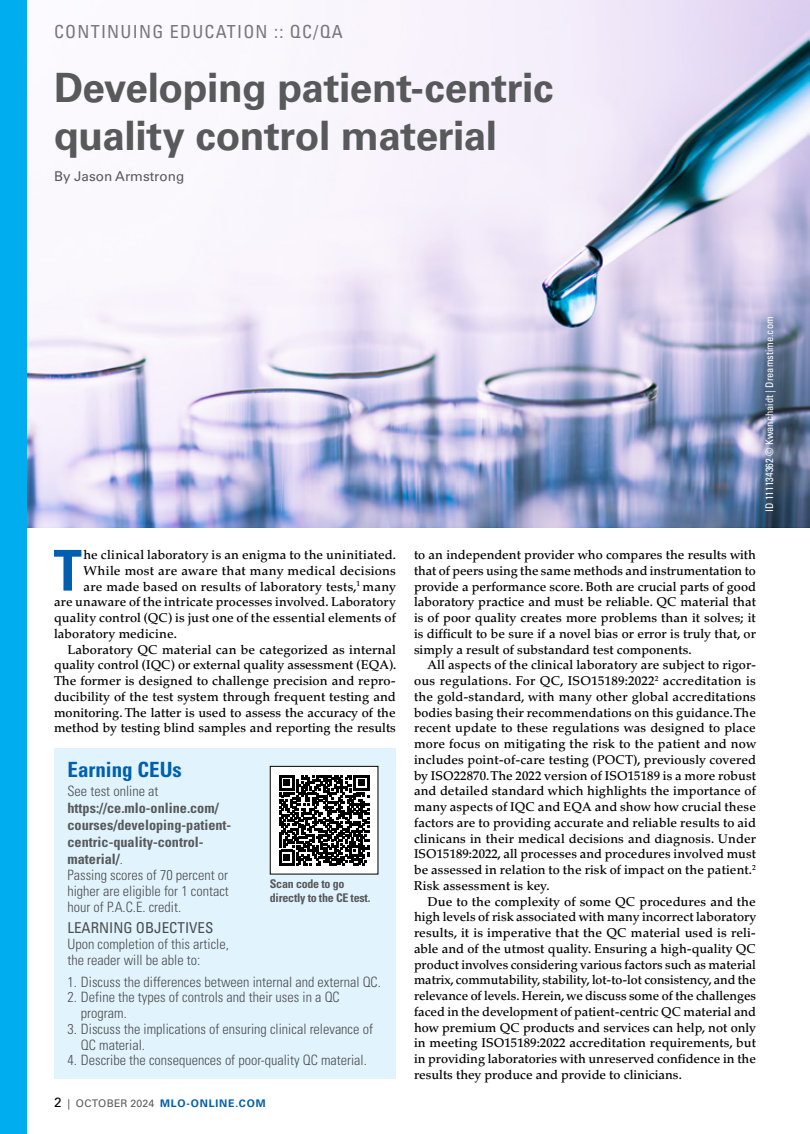
<style>
.page{position:relative;width:810px;height:1134px;background:#fff}
.page>*{position:absolute;margin:0;border:0;box-sizing:border-box;transform-origin:0 0}
.t1{font:700 condensed 56.4px "Univers LT Std";color:#005fae}
.t2{font:700 40.5px/47.2px "Univers LT Std";letter-spacing:-.01em;color:#58595b}
.t3{font:700 condensed 21px "Univers LT Std";color:#005fae}
.t4{font:condensed 18px "Univers LT Std";letter-spacing:.07em;color:#77787b}
.t5{font:condensed 15px "Univers LT Std";color:#4d4d4f}
.t6{font:300 condensed 14.25px/15.8px "Univers LT Std";color:#4d4d4f}
.t7{font:700 condensed 14.25px/17.1px "Univers LT Std";color:#58595b}
.t8{font:13.5px "Univers LT Std";color:#58595b}
.t9{font:500 12.75px/15.8px "Palatino LT Std";letter-spacing:.005em;color:#000;text-align:justify}
.t10{font:700 condensed 12px/13.5px "Univers LT Std";letter-spacing:-.02em;color:#58595b}
.t11{font:condensed 10.5px "Univers LT Std";color:#fff}
.t12{font:700 10.5px "Univers LT Std";letter-spacing:.075em;color:#005fae}
.s1{font-weight:300;color:#4d4d4f}
.s2{font-weight:400;font-size:13.5px;color:#000}
.s3{font-weight:400;color:#58595b}
</style>
<div class="page">
<img style="left:27px;top:0;width:783px;height:528px">
<div style="left:0;top:0;width:27px;height:1134px;background:#00aeef"></div>
<div style="left:54px;top:749px;width:342px;height:330px;background:#e1f4fd"></div>
<div style="left:270px;top:766px;width:108px;height:108px;background:#fff"></div>
<svg style="left:279px;top:775px;width:90px;height:90px"></svg>
<h3 class="t4" style="left:54px;top:20px;width:290px">CONTINUING EDUCATION :: QC/QA</h3>
<h2 class="t2" style="left:54px;top:65px;width:501px">Developing patient-centric quality control material</h2>
<p class="t8" style="left:54px;top:168px;width:132px">By Jason Armstrong</p>
<h1 class="t1" style="left:54px;top:536px;width:30px">T</h1>
<p class="t9" style="left:84px;top:547px;width:314px">he clinical laboratory is an enigma to the uninitiated.</p>
<p class="t9" style="left:84px;top:563px;width:314px">While most are aware that many medical decisions</p>
<p class="t9" style="left:84px;top:579px;width:314px">are made based on results of laboratory tests,<sup>1</sup> many</p>
<p class="t9" style="left:54px;top:594px;width:343px">are unaware of the intricate processes involved. Laboratory</p>
<p class="t9" style="left:54px;top:610px;width:343px">quality control (QC) is just one of the essential elements of</p>
<p class="t9" style="left:54px;top:626px;width:124px">laboratory medicine.</p>
<p class="t9" style="left:68px;top:642px;width:330px">Laboratory QC material can be categorized as internal</p>
<p class="t9" style="left:54px;top:657px;width:344px">quality control (IQC) or external quality assessment (EQA).</p>
<p class="t9" style="left:54px;top:673px;width:344px">The former is designed to challenge precision and repro-</p>
<p class="t9" style="left:54px;top:689px;width:343px">ducibility of the test system through frequent testing and</p>
<p class="t9" style="left:54px;top:705px;width:343px">monitoring. The latter is used to assess the accuracy of the</p>
<p class="t9" style="left:54px;top:720px;width:343px">method by testing blind samples and reporting the results</p>
<h3 class="t3" style="left:68px;top:757px;width:116px">Earning CEUs</h3>
<p class="t6" style="left:68px;top:783px;width:92px">See test online at</p>
<p class="t7" style="left:68px;top:799px;width:165px">https://ce.mlo-online.com/ courses/developing-patient&shy;centric-quality-control&shy;material/<span class="s1">.</span></p>
<p class="t6" style="left:68px;top:867px;width:163px;text-align:justify">Passing scores of 70 percent or higher are eligible for 1 contact hour of P.A.C.E. credit.</p>
<p class="t5" style="left:68px;top:919px;width:147px">LEARNING OBJECTIVES</p>
<p class="t6" style="left:68px;top:936px;width:163px">Upon completion of this article, the reader will be able to:</p>
<p class="t6" style="left:68px;top:974px;width:315px">1. Discuss the differences between internal and external QC.</p>
<p class="t6" style="left:81px;top:989px;width:260px;text-indent:-13px">2. Define the types of controls and their uses in a QC program.</p>
<p class="t6" style="left:81px;top:1021px;width:293px;text-indent:-13px">3. Discuss the implications of ensuring clinical relevance of<br>QC material.</p>
<p class="t6" style="left:68px;top:1052px;width:301px">4. Describe the consequences of poor-quality QC material.</p>
<p class="t10" style="left:270px;top:877px;width:102px">Scan code to go directly to the CE test.</p>
<p class="t12" style="left:54px;top:1097px;width:213px"><span class="s2">2</span> <span class="s3">| OCTOBER 2024</span> MLO-ONLINE.COM</p>
<p class="t11" style="left:763px;top:512px;width:197px;rotate:-90deg">ID 111134362 © Kwanchaidt | Dreamstime.com</p>
<p class="t9" style="left:414px;top:547px;width:344px">to an independent provider who compares the results with that of peers using the same methods and instrumentation to provide a performance score. Both are crucial parts of good laboratory practice and must be reliable. QC material that is of poor quality creates more problems than it solves; it is difficult to be sure if a novel bias or error is truly that, or simply a result of substandard test components.</p>
<p class="t9" style="left:414px;top:657px;width:344px;text-indent:14px">All aspects of the clinical laboratory are subject to rigor&shy;ous regulations. For QC, ISO15189:2022<sup>2</sup> accreditation is the gold-standard, with many other global accreditations bodies basing their recommendations on this guidance. The recent update to these regulations was designed to place more focus on mitigating the risk to the patient and now includes point-of-care testing (POCT), previously covered by ISO22870. The 2022 version of ISO15189 is a more robust and detailed standard which highlights the importance of many aspects of IQC and EQA and show how crucial these factors are to providing accurate and reliable results to aid clinicans in their medical decisions and diagnosis. Under ISO15189:2022, all processes and procedures involved must be assessed in relation to the risk of impact on the patient.<sup>2<br></sup>Risk assessment is key.</p>
<p class="t9" style="left:414px;top:894px;width:344px;text-indent:14px">Due to the complexity of some QC procedures and the high levels of risk associated with many incorrect laboratory results, it is imperative that the QC material used is reli&shy;able and of the utmost quality. Ensuring a high-quality QC product involves considering various factors such as material matrix, commutability, stability, lot-to-lot consistency, and the relevance of levels. Herein, we discuss some of the challenges faced in the development of patient-centric QC material and how premium QC products and services can help, not only in meeting ISO15189:2022 accreditation requirements, but in providing laboratories with unreserved confidence in the results they produce and provide to clinicians.</p>
</div>
